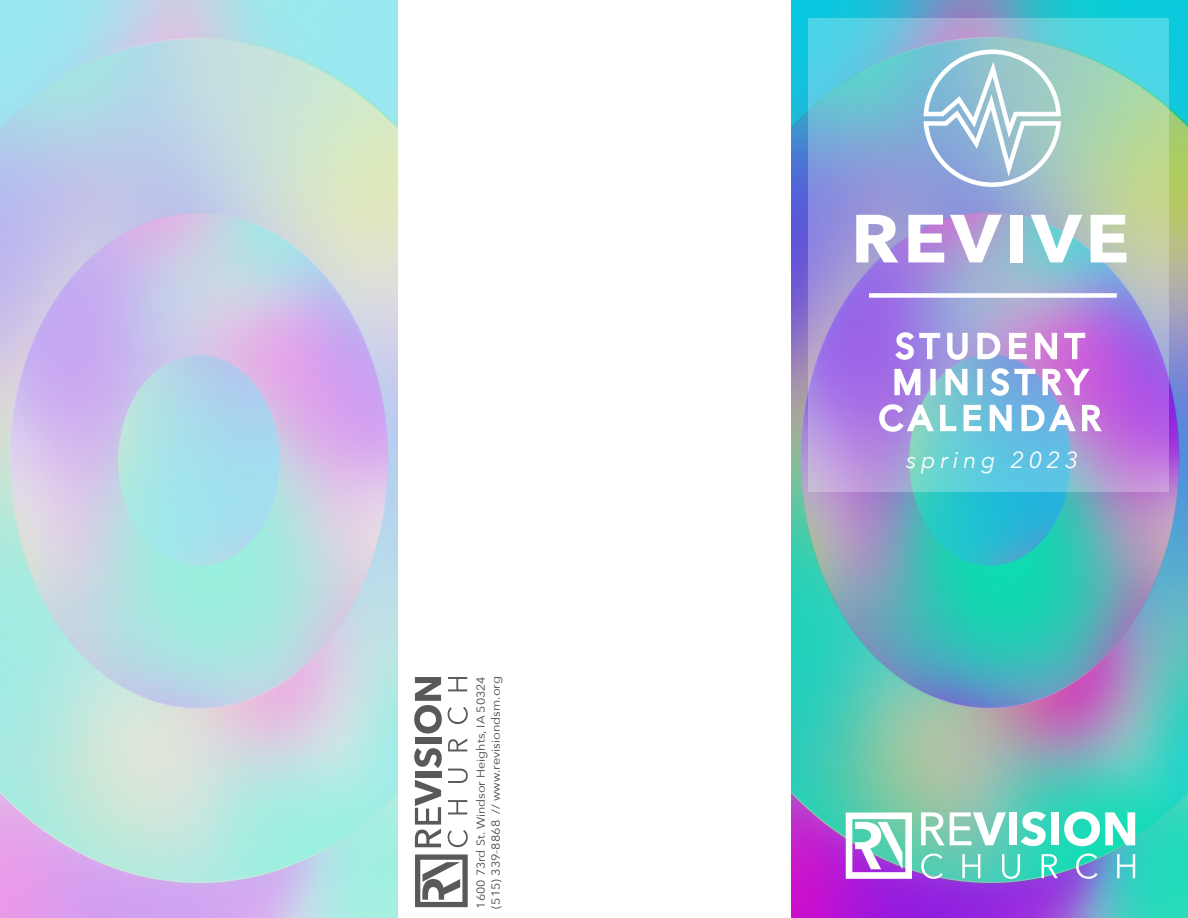
<style>
.page{position:relative;width:1188px;height:918px;background:#fff}
.page>*{position:absolute;margin:0;border:0;box-sizing:border-box;transform-origin:0 0}
.t1{font:700 67.2px "Avenir Next";letter-spacing:.055em;color:#fff;scale:1.08 1}
.t2{font:italic 23.1px "Avenir Next";letter-spacing:.2em;color:#fff}
.t3{font:11.7px "Avenir Next";color:#484845;scale:1.09 1}
.t4{font:11.55px "Avenir Next";color:#484845;scale:1.09 1}
</style>
<div class="page">
<img style="left:791px;top:0;width:397px;height:918px">
<svg style="left:921px;top:812px;width:85px;height:33px"></svg>
<div style="left:1009px;top:812px;width:8px;height:33px;background:#fff"></div>
<svg style="left:1021px;top:812px;width:25px;height:34px"></svg>
<div style="left:1051px;top:812px;width:8px;height:33px;background:#fff"></div>
<svg style="left:1064px;top:812px;width:71px;height:34px"></svg>
<svg style="left:921px;top:853px;width:22px;height:26px"></svg>
<svg style="left:962px;top:854px;width:18px;height:24px"></svg>
<svg style="left:1002px;top:854px;width:18px;height:25px"></svg>
<svg style="left:1042px;top:854px;width:16px;height:24px"></svg>
<svg style="left:1076px;top:853px;width:22px;height:26px"></svg>
<svg style="left:1117px;top:854px;width:18px;height:24px"></svg>
<svg style="left:846px;top:813px;width:66px;height:66px"></svg>
<svg style="left:415px;top:780px;width:26px;height:67px"></svg>
<div style="left:415px;top:771px;width:26px;height:7px;background:#58595b"></div>
<svg style="left:414px;top:748px;width:28px;height:20px"></svg>
<div style="left:415px;top:738px;width:26px;height:6px;background:#58595b"></div>
<svg style="left:414px;top:677px;width:28px;height:57px"></svg>
<svg style="left:448px;top:830px;width:20px;height:17px"></svg>
<svg style="left:448px;top:800px;width:19px;height:14px"></svg>
<svg style="left:448px;top:769px;width:20px;height:14px"></svg>
<svg style="left:448px;top:739px;width:19px;height:12px"></svg>
<svg style="left:448px;top:707px;width:20px;height:17px"></svg>
<svg style="left:448px;top:677px;width:19px;height:14px"></svg>
<svg style="left:415px;top:854px;width:53px;height:53px"></svg>
<img style="left:808px;top:18px;width:361px;height:474px">
<img style="left:0;top:0;width:397px;height:918px">
<p class="t4" style="left:471px;top:909px;width:215px;rotate:-90deg">1600 73rd St. Windsor Heights, IA 50324</p>
<p class="t3" style="left:486px;top:909px;width:215px;rotate:-90deg">(515) 339-8868 // www.revisiondsm.org</p>
<h1 class="t1" style="left:851px;top:181px;width:259px">REVIVE</h1>
<h2 class="t2" style="left:906px;top:441px;width:174px">spring 2023</h2>
</div>
